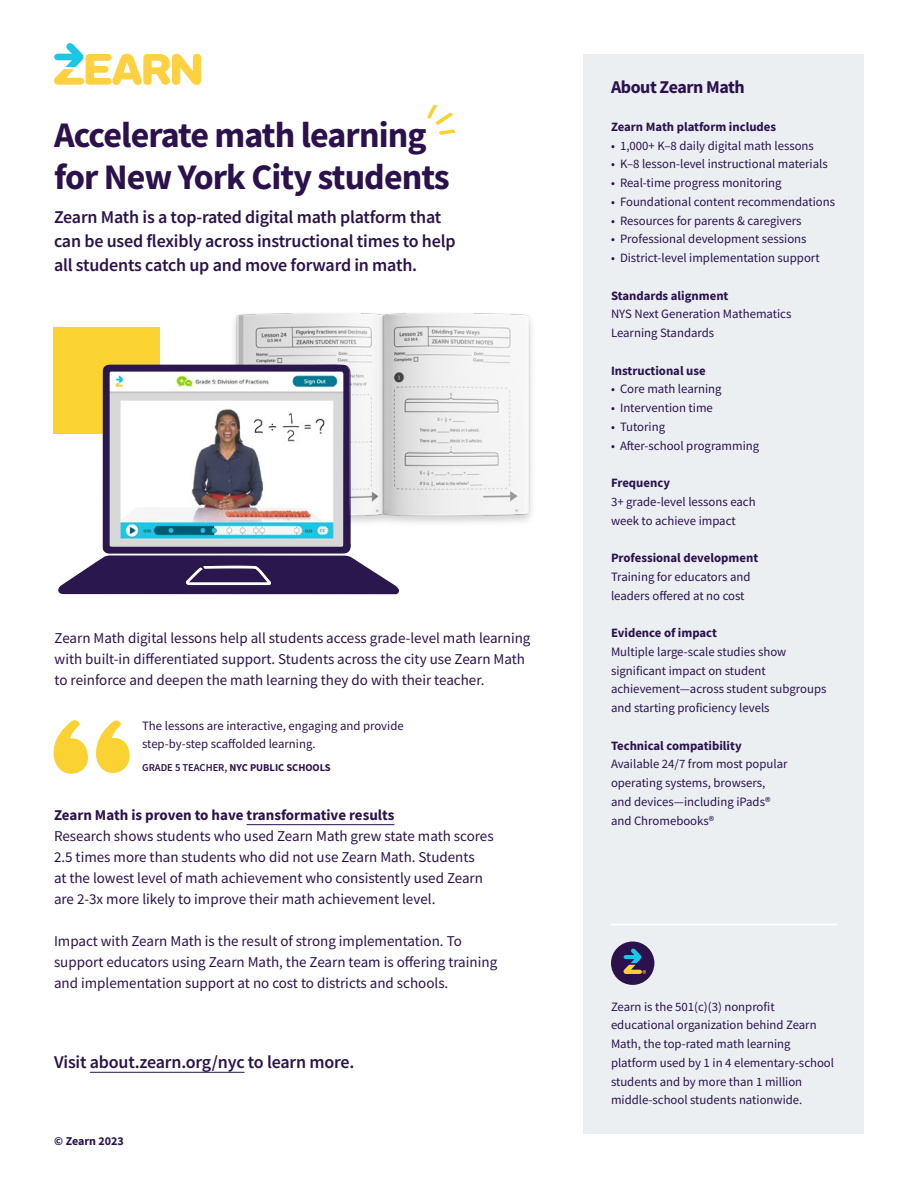
<style>
.page{position:relative;width:918px;height:1188px;background:#fff}
.page>*{position:absolute;margin:0;border:0;box-sizing:border-box;transform-origin:0 0}
.t1{font:700 36px/42px "Source Sans Pro";letter-spacing:-.025em;color:#2b124c}
.t2{font:600 18px/24px "Source Sans Pro";letter-spacing:-.01em;color:#2b124c}
.t3{font:700 18px "Source Sans Pro";letter-spacing:-.025em;color:#2b124c}
.t4{font:15px/21px "Source Sans Pro";color:#2b124c}
.t5{font:700 15px "Source Sans Pro";color:#2b124c}
.t6{font:12.75px/18.8px "Source Sans Pro";color:#2b124c}
.t7{font:700 12.75px "Source Sans Pro";color:#2b124c}
.t8{font:700 12px "Source Sans Pro";color:#2b124c}
.t9{font:700 10.5px "Source Sans Pro";color:#2b124c}
.s1{font-weight:600}
</style>
<div class="page">
<div style="left:54px;top:327px;width:106px;height:106px;background:#fad232"></div>
<img style="left:234px;top:313px;width:298px;height:210px">
<svg style="left:103px;top:364px;width:248px;height:190px"></svg>
<svg style="left:58px;top:555px;width:341px;height:39px;background:#4d3e6b"></svg>
<div style="left:584px;top:54px;width:280px;height:1080px;background:#ebeff2"></div>
<hr style="left:611px;top:924px;width:226px;height:1px;background:#fff">
<svg style="left:53px;top:720px;width:77px;height:54px"></svg>
<div style="left:611px;top:942px;width:43px;height:43px;background:#2b124d;border-radius:50%"></div>
<svg style="left:624px;top:949px;width:22px;height:25px"></svg>
<hr style="left:90px;top:1072px;width:155px;height:1px;background:#2b124c">
<hr style="left:247px;top:824px;width:147px;height:1px;background:#2b124c">
<svg style="left:427px;top:104px;width:28px;height:31px"></svg>
<svg style="left:54px;top:43px;width:147px;height:42px"></svg>
<h1 class="t1" style="left:54px;top:113px;width:397px">Accelerate math learning for New York City students</h1>
<h2 class="t2" style="left:54px;top:205px;width:403px">Zearn Math is a top-rated digital math platform that can be used flexibly across instructional times to help all students catch up and move forward in math.</h2>
<p class="t4" style="left:55px;top:627px;width:477px">Zearn Math digital lessons help all students access grade-level math learning with built-in differentiated support. Students across the city use Zearn Math to reinforce and deepen the math learning they do with their teacher.</p>
<p class="t6" style="left:142px;top:716px;width:263px">The lessons are interactive, engaging and provide step-by-step scaffolded learning.</p>
<p class="t9" style="left:142px;top:760px;width:190px"><span class="s1">GRADE 5 TEACHER,</span> NYC PUBLIC SCHOOLS</p>
<p class="t5" style="left:54px;top:805px;width:342px">Zearn Math is proven to have transformative results</p>
<p class="t4" style="left:54px;top:826px;width:441px">Research shows students who used Zearn Math grew state math scores 2.5 times more than students who did not use Zearn Math. Students<br>at the lowest level of math achievement who consistently used Zearn are 2-3x more likely to improve their math achievement level.</p>
<p class="t4" style="left:54px;top:931px;width:445px">Impact with Zearn Math is the result of strong implementation. To support educators using Zearn Math, the Zearn team is offering training and implementation support at no cost to districts and schools.</p>
<h2 class="t2" style="left:54px;top:1050px;width:302px">Visit about.zearn.org/nyc to learn more.</h2>
<p class="t8" style="left:54px;top:1133px;width:71px">© Zearn 2023</p>
<h2 class="t3" style="left:611px;top:75px;width:135px">About Zearn Math</h2>
<p class="t7" style="left:611px;top:118px;width:167px">Zearn Math platform includes</p>
<p class="t6" style="left:611px;top:136px;width:204px">• 1,000+ K–8 daily digital math lessons</p>
<p class="t6" style="left:611px;top:155px;width:218px">• K–8 lesson-level instructional materials</p>
<p class="t6" style="left:611px;top:173px;width:172px">• Real-time progress monitoring</p>
<p class="t6" style="left:611px;top:192px;width:226px">• Foundational content recommendations</p>
<p class="t6" style="left:611px;top:211px;width:192px">• Resources for parents &amp; caregivers</p>
<p class="t6" style="left:611px;top:230px;width:197px">• Professional development sessions</p>
<p class="t6" style="left:611px;top:248px;width:210px">• District-level implementation support</p>
<p class="t7" style="left:611px;top:287px;width:119px">Standards alignment</p>
<p class="t6" style="left:611px;top:305px;width:182px">NYS Next Generation Mathematics<br>Learning Standards</p>
<p class="t7" style="left:611px;top:362px;width:96px">Instructional use</p>
<p class="t6" style="left:611px;top:380px;width:112px">• Core math learning</p>
<p class="t6" style="left:611px;top:398px;width:103px">• Intervention time</p>
<p class="t6" style="left:611px;top:417px;width:56px">• Tutoring</p>
<p class="t6" style="left:611px;top:436px;width:150px">• After-school programming</p>
<p class="t7" style="left:611px;top:474px;width:61px">Frequency</p>
<p class="t6" style="left:611px;top:492px;width:146px">3+ grade-level lessons each week to achieve impact</p>
<p class="t7" style="left:611px;top:549px;width:149px">Professional development</p>
<p class="t6" style="left:611px;top:567px;width:141px">Training for educators and leaders offered at no cost</p>
<p class="t7" style="left:611px;top:624px;width:107px">Evidence of impact</p>
<p class="t6" style="left:611px;top:642px;width:217px">Multiple large-scale studies show significant impact on student achievement—across student subgroups and starting proficiency levels</p>
<p class="t7" style="left:611px;top:737px;width:132px">Technical compatibility</p>
<p class="t6" style="left:611px;top:755px;width:178px">Available 24/7 from most popular operating systems, browsers, and devices—including iPads® and Chromebooks®</p>
<p class="t6" style="left:611px;top:997px;width:225px">Zearn is the 501(c)(3) nonprofit educational organization behind Zearn Math, the top-rated math learning platform used by 1 in 4 elementary-school students and by more than 1 million middle-school students nationwide.</p>
</div>
